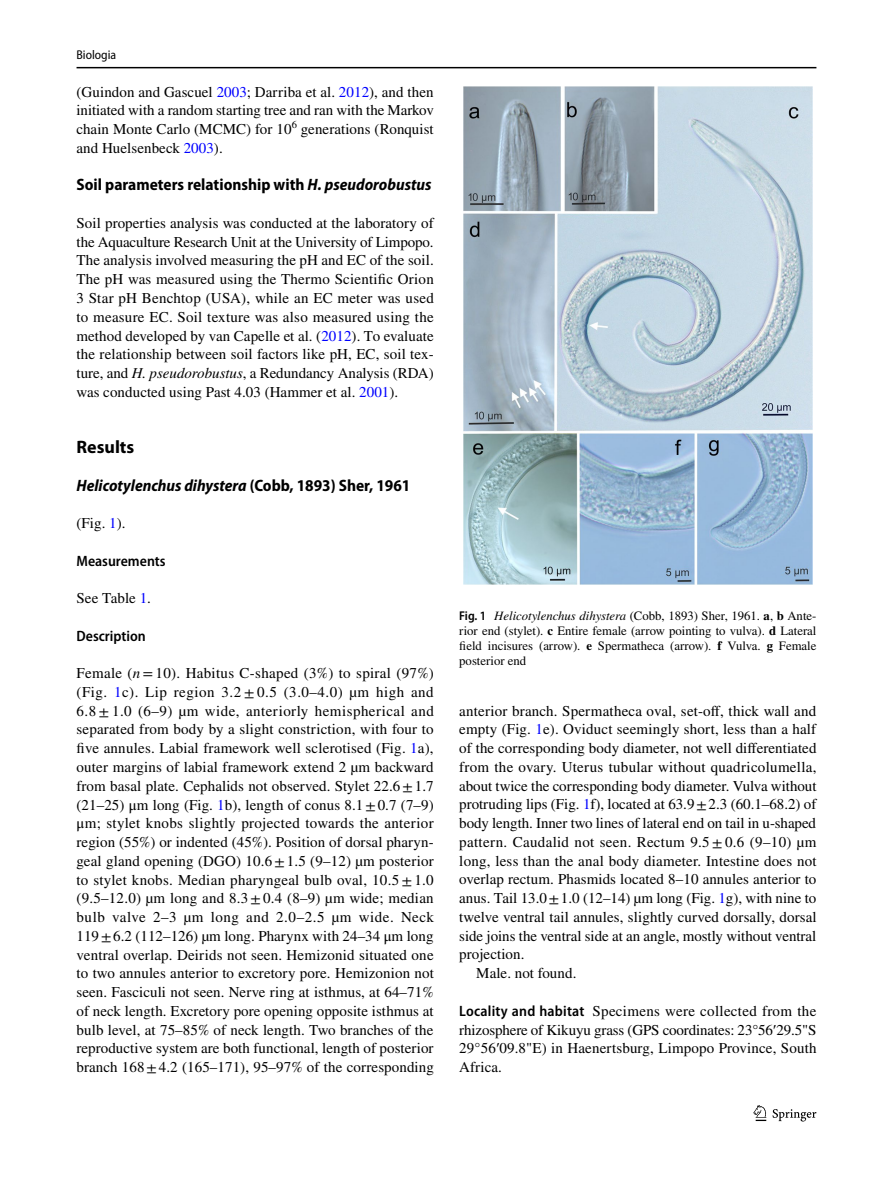
<style>
.page{position:relative;width:893px;height:1187px;background:#fff}
.page>*{position:absolute;margin:0;border:0;box-sizing:border-box;transform-origin:0 0}
.t1{font:700 18px "Myriad Pro";color:#000}
.t2{font:700 semi-condensed 16.5px "Myriad Pro";color:#000}
.t3{font:italic 700 semi-condensed 16.5px "Myriad Pro";color:#000}
.t4{font:15px/18.8px "STIX";letter-spacing:.005em;color:#000;text-align:justify}
.t5{font:600 semi-condensed 15px "Myriad Pro";color:#000}
.t6{font:12.75px/15px "STIX";color:#000;text-align:justify}
.t7{font:semi-condensed 12.75px "Myriad Pro";color:#000}
.s1{color:#00f}
.s2{font-style:italic}
.s3{font-style:normal}
.s4{font-family:"Myriad Pro";font-weight:600;font-stretch:semi-condensed}
.s5{font-weight:700}
.s6{font-family:"Times New Roman"}
</style>
<div class="page">
<hr style="left:77px;top:67px;width:739px;height:1px;background:#000">
<svg style="left:753px;top:1105px;width:13px;height:15px"></svg>
<svg style="left:773px;top:1109px;width:43px;height:12px"></svg>
<div style="left:459px;top:87px;width:357px;height:497px;background:linear-gradient(to bottom,#fff,#fff)"></div>
<img style="left:463px;top:87px;width:349px;height:497px">
<p class="t7" style="left:77px;top:48px;width:41px">Biologia</p>
<p class="t4" style="left:77px;top:83px;width:359px">(Guindon and Gascuel <span class="s1">2003</span>; Darriba et al. <span class="s1">2012</span>), and then initiated with a random starting tree and ran with the Markov chain Monte Carlo (MCMC) for 10<sup>6</sup> generations (Ronquist and Huelsenbeck <span class="s1">2003</span>).</p>
<p class="t2" style="left:77px;top:176px;width:356px">Soil parameters relationship with <span class="s2">H. pseudorobustus</span></p>
<p class="t4" style="left:77px;top:214px;width:359px">Soil properties analysis was conducted at the laboratory of the Aquaculture Research Unit at the University of Limpopo.<br>The analysis involved measuring the pH and EC of the soil.<br>The pH was measured using the Thermo Scientific Orion 3 Star pH Benchtop (USA), while an EC meter was used to measure EC. Soil texture was also measured using the method developed by van Capelle et al. (<span class="s1">2012</span>). To evaluate the relationship between soil factors like pH, EC, soil tex&shy;ture, and <span class="s2">H. pseudorobustus</span>, a Redundancy Analysis (RDA) was conducted using Past 4.03 (Hammer et al. <span class="s1">2001</span>).</p>
<p class="t1" style="left:77px;top:435px;width:59px">Results</p>
<p class="t3" style="left:77px;top:474px;width:335px">Helicotylenchus dihystera <span class="s3">(Cobb, 1893) Sher, 1961</span></p>
<p class="t4" style="left:77px;top:514px;width:51px">(Fig. <span class="s1">1</span>).</p>
<p class="t5" style="left:77px;top:552px;width:91px">Measurements</p>
<p class="t4" style="left:77px;top:589px;width:76px">See Table <span class="s1">1</span>.</p>
<p class="t5" style="left:77px;top:627px;width:71px">Description</p>
<p class="t4" style="left:77px;top:664px;width:359px">Female (<span class="s2">n</span>=10). Habitus C-shaped (3%) to spiral (97%) (Fig. <span class="s1">1</span>c). Lip region 3.2 ± 0.5 (3.0–4.0) µm high and 6.8 ± 1.0 (6–9) µm wide, anteriorly hemispherical and separated from body by a slight constriction, with four to five annules. Labial framework well sclerotised (Fig. <span class="s1">1</span>a), outer margins of labial framework extend 2 µm backward from basal plate. Cephalids not observed. Stylet 22.6±1.7 (21–25) μm long (Fig. <span class="s1">1</span>b), length of conus 8.1±0.7 (7–9) μm; stylet knobs slightly projected towards the anterior region (55%) or indented (45%). Position of dorsal pharyn&shy;geal gland opening (DGO) 10.6±1.5 (9–12) µm posterior to stylet knobs. Median pharyngeal bulb oval, 10.5±1.0 (9.5–12.0) µm long and 8.3±0.4 (8–9) µm wide; median bulb valve 2–3 µm long and 2.0–2.5 µm wide. Neck 119±6.2 (112–126) µm long. Pharynx with 24–34 μm long ventral overlap. Deirids not seen. Hemizonid situated one to two annules anterior to excretory pore. Hemizonion not seen. Fasciculi not seen. Nerve ring at isthmus, at 64–71% of neck length. Excretory pore opening opposite isthmus at bulb level, at 75–85% of neck length. Two branches of the reproductive system are both functional, length of posterior branch 168±4.2 (165–171), 95–97% of the corresponding</p>
<p class="t6" style="left:459px;top:608px;width:359px"><span class="s4">Fig. 1</span> <span class="s2">Helicotylenchus dihystera</span> (Cobb, 1893) Sher, 1961. <span class="s5">a</span>, <span class="s5">b</span> Ante&shy;rior end (stylet). <span class="s5">c</span> Entire female (arrow pointing to vulva). <span class="s5">d</span> Lateral field incisures (arrow). <span class="s5">e</span> Spermatheca (arrow). <span class="s5">f</span> Vulva. <span class="s5">g</span> Female posterior end</p>
<p class="t4" style="left:459px;top:702px;width:359px">anterior branch. Spermatheca oval, set-off, thick wall and</p>
<p class="t4" style="left:459px;top:721px;width:358px">empty (Fig. <span class="s1">1</span>e). Oviduct seemingly short, less than a half</p>
<p class="t4" style="left:459px;top:739px;width:359px">of the corresponding body diameter, not well differentiated</p>
<p class="t4" style="left:459px;top:758px;width:359px">from the ovary. Uterus tubular without quadricolumella,</p>
<p class="t4" style="left:459px;top:777px;width:359px">about twice the corresponding body diameter. Vulva without</p>
<p class="t4" style="left:459px;top:796px;width:359px">protruding lips (Fig. <span class="s1">1</span>f), located at 63.9±2.3 (60.1–68.2) of</p>
<p class="t4" style="left:459px;top:814px;width:358px">body length. Inner two lines of lateral end on tail in u-shaped</p>
<p class="t4" style="left:459px;top:833px;width:359px">pattern. Caudalid not seen. Rectum 9.5±0.6 (9–10) µm</p>
<p class="t4" style="left:459px;top:852px;width:359px">long, less than the anal body diameter. Intestine does not</p>
<p class="t4" style="left:459px;top:871px;width:359px">overlap rectum. Phasmids located 8–10 annules anterior to</p>
<p class="t4" style="left:459px;top:889px;width:359px">anus. Tail 13.0±1.0 (12–14) µm long (Fig. <span class="s1">1</span>g), with nine to</p>
<p class="t4" style="left:459px;top:908px;width:359px">twelve ventral tail annules, slightly curved dorsally, dorsal</p>
<p class="t4" style="left:459px;top:927px;width:359px">side joins the ventral side at an angle, mostly without ventral</p>
<p class="t4" style="left:459px;top:946px;width:67px">projection.</p>
<p class="t4" style="left:476px;top:964px;width:102px">Male. not found.</p>
<p class="t4" style="left:459px;top:1002px;width:359px"><span class="s4">Locality and habitat</span> Specimens were collected from the rhizosphere of Kikuyu grass (GPS coordinates: 23°56<span class="s6">′</span>29.5"S 29°56<span class="s6">′</span>09.8"E) in Haenertsburg, Limpopo Province, South Africa.</p>
</div>
